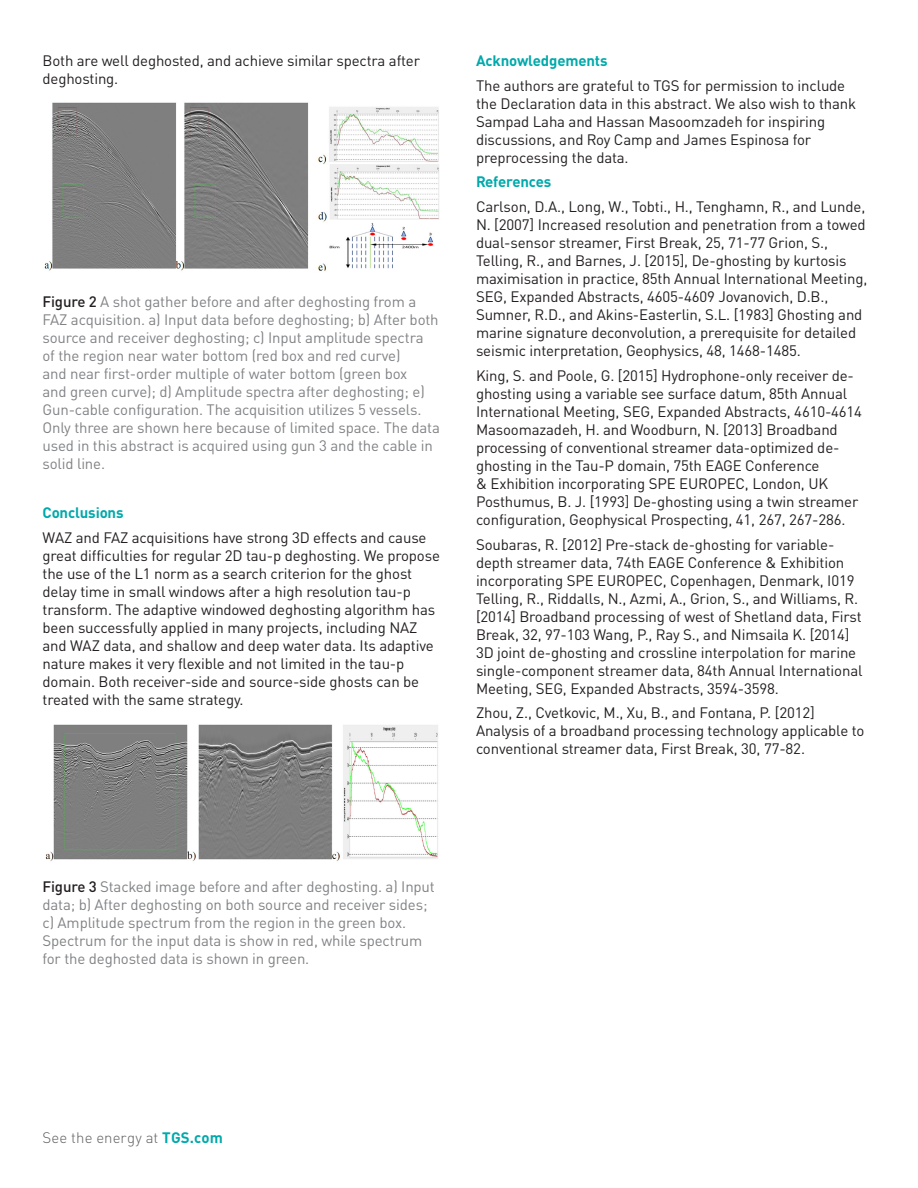
<style>
.page{position:relative;width:918px;height:1188px;background:#fff}
.page>*{position:absolute;margin:0;border:0;box-sizing:border-box;transform-origin:0 0}
.t1{font:15px/18px "DINOT";letter-spacing:-.01em;color:#231f20}
.t2{font:15px/18px "DINOT";letter-spacing:-.01em;color:#808285}
.t3{font:700 15px "DINOT";letter-spacing:-.01em;color:#00a9ab}
.t4{font:300 15px "DINOT";letter-spacing:.005em;color:#5f5f62}
.s1{font-weight:500;color:#231f20}
.s2{font-weight:700;color:#00a9ab}
</style>
<div class="page">
<img style="left:44px;top:102px;width:395px;height:169px">
<img style="left:45px;top:724px;width:393px;height:137px">
<p class="t1" style="left:43px;top:51px;width:379px">Both are well deghosted, and achieve similar spectra after deghosting.</p>
<p class="t2" style="left:43px;top:292px;width:399px"><span class="s1">Figure 2</span> A shot gather before and after deghosting from a FAZ acquisition. a) Input data before deghosting; b) After both source and receiver deghosting; c) Input amplitude spectra<br>of the region near water bottom (red box and red curve)<br>and near first-order multiple of water bottom (green box<br>and green curve); d) Amplitude spectra after deghosting; e)<br>Gun-cable configuration. The acquisition utilizes 5 vessels.<br>Only three are shown here because of limited space. The data used in this abstract is acquired using gun 3 and the cable in solid line.</p>
<p class="t3" style="left:43px;top:503px;width:83px">Conclusions</p>
<p class="t1" style="left:43px;top:528px;width:399px">WAZ and FAZ acquisitions have strong 3D effects and cause great difficulties for regular 2D tau-p deghosting. We propose the use of the L1 norm as a search criterion for the ghost delay time in small windows after a high resolution tau-p transform. The adaptive windowed deghosting algorithm has been successfully applied in many projects, including NAZ and WAZ data, and shallow and deep water data. Its adaptive nature makes it very flexible and not limited in the tau-p domain. Both receiver-side and source-side ghosts can be treated with the same strategy.</p>
<p class="t3" style="left:476px;top:51px;width:133px">Acknowledgements</p>
<p class="t1" style="left:476px;top:76px;width:382px">The authors are grateful to TGS for permission to include the Declaration data in this abstract. We also wish to thank Sampad Laha and Hassan Masoomzadeh for inspiring discussions, and Roy Camp and James Espinosa for preprocessing the data.</p>
<p class="t3" style="left:476px;top:172px;width:77px">References</p>
<p class="t1" style="left:476px;top:198px;width:393px">Carlson, D.A., Long, W., Tobti., H., Tenghamn, R., and Lunde, N. [2007] Increased resolution and penetration from a towed dual-sensor streamer, First Break, 25, 71-77 Grion, S., Telling, R., and Barnes, J. [2015], De-ghosting by kurtosis maximisation in practice, 85th Annual International Meeting, SEG, Expanded Abstracts, 4605-4609 Jovanovich, D.B., Sumner, R.D., and Akins-Easterlin, S.L. [1983] Ghosting and marine signature deconvolution, a prerequisite for detailed seismic interpretation, Geophysics, 48, 1468-1485.</p>
<p class="t1" style="left:476px;top:366px;width:388px">King, S. and Poole, G. [2015] Hydrophone-only receiver de&shy;ghosting using a variable see surface datum, 85th Annual International Meeting, SEG, Expanded Abstracts, 4610-4614<br>Masoomazadeh, H. and Woodburn, N. [2013] Broadband processing of conventional streamer data-optimized de&shy;ghosting in the Tau-P domain, 75th EAGE Conference<br>&amp; Exhibition incorporating SPE EUROPEC, London, UK Posthumus, B. J. [1993] De-ghosting using a twin streamer configuration, Geophysical Prospecting, 41, 267, 267-286.</p>
<p class="t1" style="left:476px;top:535px;width:388px">Soubaras, R. [2012] Pre-stack de-ghosting for variable&shy;depth streamer data, 74th EAGE Conference &amp; Exhibition incorporating SPE EUROPEC, Copenhagen, Denmark, I019<br>Telling, R., Riddalls, N., Azmi, A., Grion, S., and Williams, R. [2014] Broadband processing of west of Shetland data, First Break, 32, 97-103 Wang, P., Ray S., and Nimsaila K. [2014] 3D joint de-ghosting and crossline interpolation for marine single-component streamer data, 84th Annual International Meeting, SEG, Expanded Abstracts, 3594-3598.</p>
<p class="t1" style="left:476px;top:704px;width:390px">Zhou, Z., Cvetkovic, M., Xu, B., and Fontana, P. [2012]<br>Analysis of a broadband processing technology applicable to conventional streamer data, First Break, 30, 77-82.</p>
<p class="t2" style="left:43px;top:877px;width:394px"><span class="s1">Figure 3</span> Stacked image before and after deghosting. a) Input data; b) After deghosting on both source and receiver sides; c) Amplitude spectrum from the region in the green box.<br>Spectrum for the input data is show in red, while spectrum for the deghosted data is shown in green.</p>
<p class="t4" style="left:43px;top:1129px;width:182px">See the energy at <span class="s2">TGS.com</span></p>
</div>
